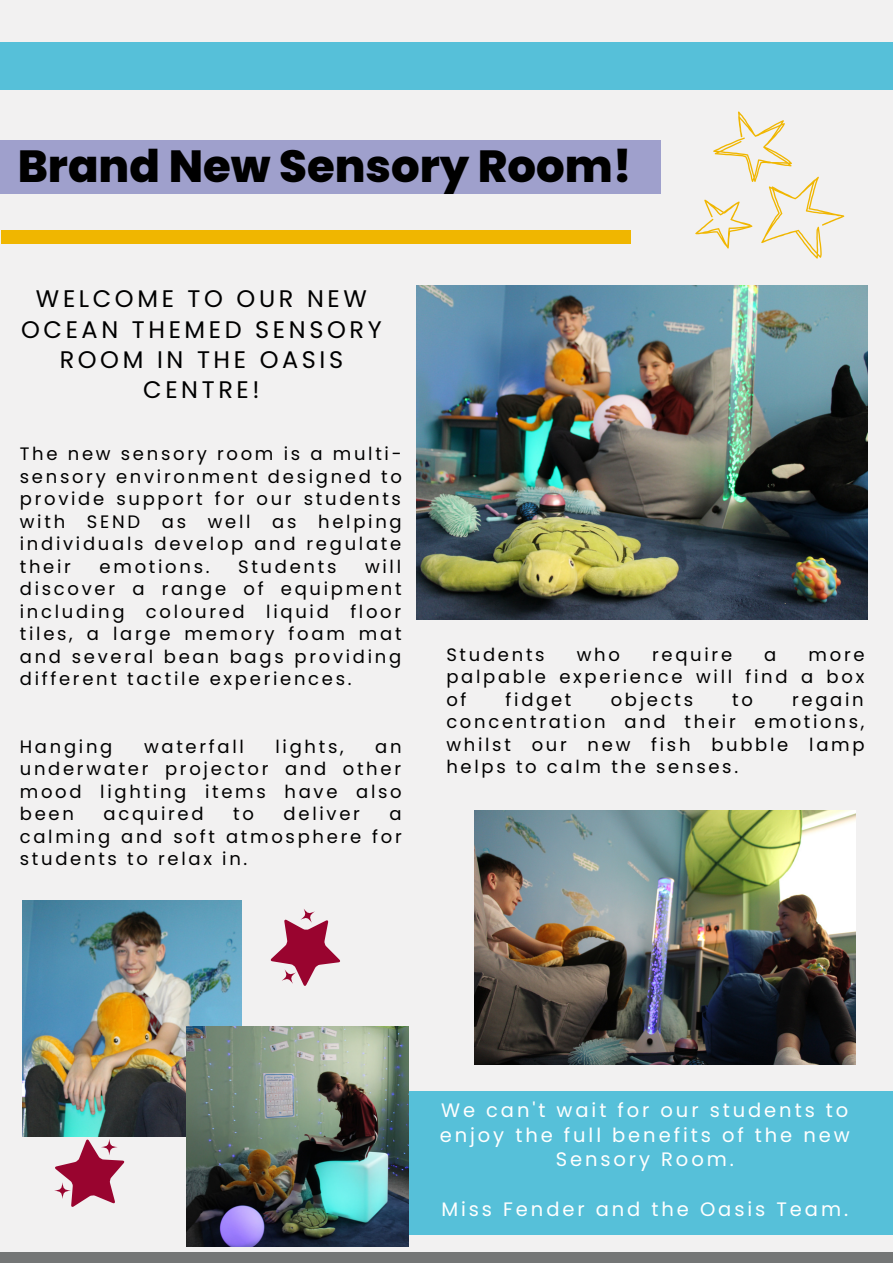
<style>
.page{position:relative;width:893px;height:1264px;background:#fff}
.page>*{position:absolute;margin:0;border:0;box-sizing:border-box;transform-origin:0 0}
.t1{font:800 45px "Poppins";color:#000}
.t2{font:24px/30.3px "Poppins";letter-spacing:.15em;color:#000;text-align:center}
.t3{font:19.5px/24.8px "Poppins";letter-spacing:.15em;color:#fff;text-align:center}
.t4{font:18px/22.5px "Poppins";letter-spacing:.15em;color:#000;text-align:justify}
</style>
<div class="page">
<div style="left:0;top:0;width:892px;height:1262px;background:#f2f1f1"></div>
<div style="left:0;top:1251px;width:892px;height:11px;background:#747676"></div>
<div style="left:0;top:43px;width:892px;height:46px;background:#56c0d9"></div>
<svg style="left:55px;top:1139px;width:70px;height:68px"></svg>
<svg style="left:101px;top:1138px;width:17px;height:17px"></svg>
<svg style="left:54px;top:1182px;width:17px;height:16px"></svg>
<img style="left:416px;top:286px;width:451px;height:333px">
<svg style="left:695px;top:111px;width:150px;height:148px"></svg>
<div style="left:0;top:140px;width:660px;height:53px;background:#9fa0cc"></div>
<div style="left:1px;top:230px;width:629px;height:14px;background:#f0b600"></div>
<svg style="left:270px;top:919px;width:70px;height:67px"></svg>
<svg style="left:300px;top:908px;width:15px;height:14px"></svg>
<svg style="left:281px;top:969px;width:15px;height:14px"></svg>
<img style="left:474px;top:810px;width:381px;height:254px">
<div style="left:409px;top:1091px;width:483px;height:142px;background:#56c0d9"></div>
<img style="left:23px;top:900px;width:219px;height:236px">
<img style="left:186px;top:1026px;width:223px;height:220px">
<p class="t1" style="left:18px;top:134px;width:615px">Brand New Sensory Room!</p>
<p class="t2" style="left:21px;top:284px;width:362px">WELCOME TO OUR NEW<br>OCEAN THEMED SENSORY<br>ROOM IN THE OASIS<br>CENTRE!</p>
<p class="t4" style="left:20px;top:442px;width:383px">The new sensory room is a multi&shy;sensory environment designed to provide support for our students with SEND as well as helping individuals develop and regulate their</p>
<p class="t4" style="left:20px;top:555px;width:383px;text-indent:345px">will discover a range of equipment including coloured liquid floor tiles, a large memory foam mat and several bean bags providing different tactile experiences.</p>
<p class="t4" style="left:100px;top:555px;width:111px">emotions.</p>
<p class="t4" style="left:238px;top:555px;width:100px">Students</p>
<p class="t4" style="left:20px;top:735px;width:94px">Hanging</p>
<p class="t4" style="left:144px;top:735px;width:101px">waterfall</p>
<p class="t4" style="left:275px;top:735px;width:70px">lights,</p>
<p class="t4" style="left:20px;top:735px;width:383px;text-indent:355px">an underwater projector and other mood lighting items have also been</p>
<p class="t4" style="left:103px;top:802px;width:102px">acquired</p>
<p class="t4" style="left:233px;top:802px;width:22px">to</p>
<p class="t4" style="left:283px;top:802px;width:78px">deliver</p>
<p class="t4" style="left:20px;top:802px;width:383px;text-indent:370px">a calming and soft atmosphere for students to relax in.</p>
<p class="t4" style="left:446px;top:643px;width:100px">Students</p>
<p class="t4" style="left:576px;top:643px;width:45px">who</p>
<p class="t4" style="left:652px;top:643px;width:81px">require</p>
<p class="t4" style="left:764px;top:643px;width:14px">a</p>
<p class="t4" style="left:446px;top:643px;width:420px;text-indent:362px">more palpable experience will find a box of</p>
<p class="t4" style="left:505px;top:688px;width:67px">fidget</p>
<p class="t4" style="left:610px;top:688px;width:84px">objects</p>
<p class="t4" style="left:732px;top:688px;width:22px">to</p>
<p class="t4" style="left:446px;top:688px;width:420px;text-indent:346px">regain concentration and their emotions, whilst our new fish bubble lamp helps to calm the senses.</p>
<p class="t3" style="left:439px;top:1097px;width:411px">We can't wait for our students to enjoy the full benefits of the new<br>Sensory Room.</p>
<p class="t3" style="left:441px;top:1196px;width:408px">Miss Fender and the Oasis Team.</p>
</div>
